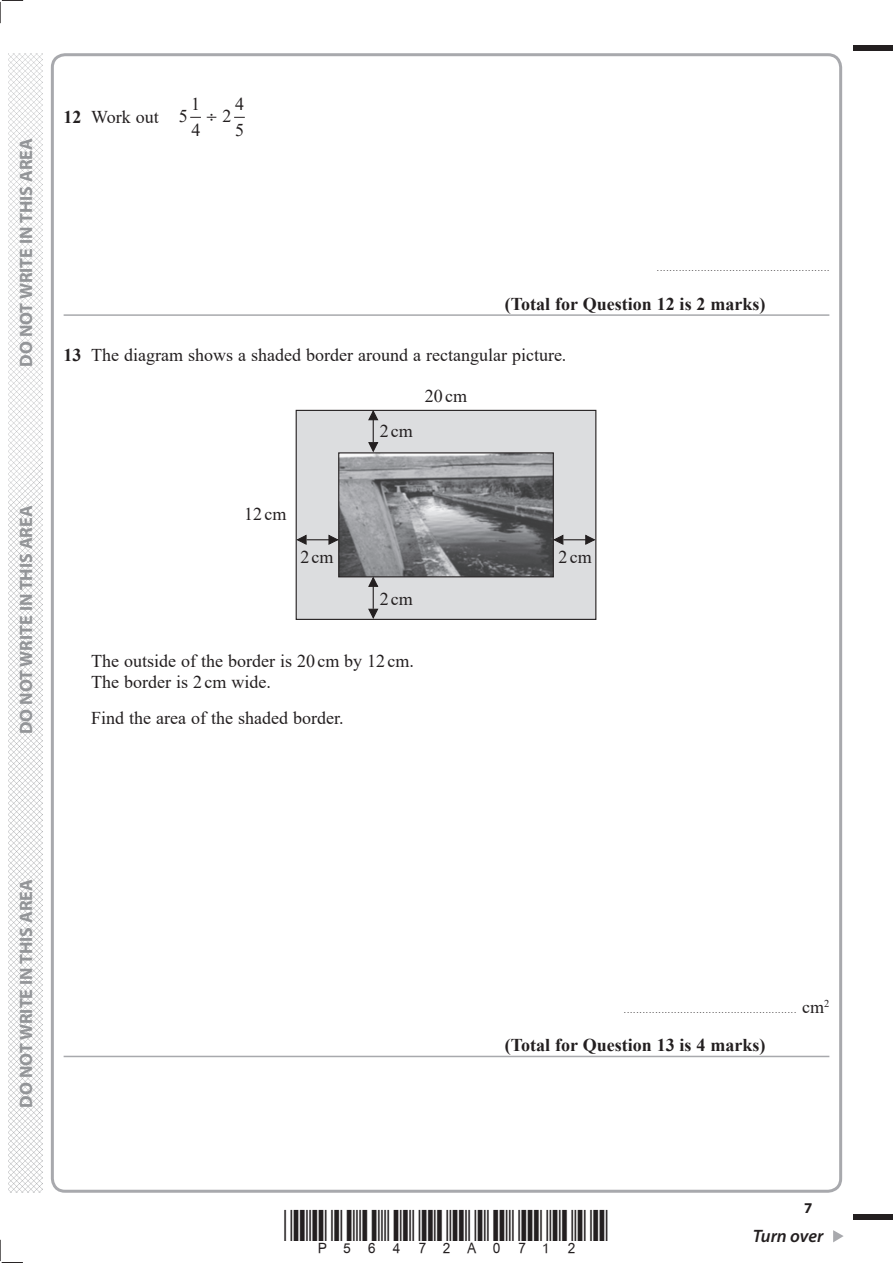
<style>
.page{position:relative;width:893px;height:1263px;background:#fff}
.page>*{position:absolute;margin:0;border:0;box-sizing:border-box;transform-origin:0 0}
.t1{font:18px/25.3px "Times New Roman";color:#231f20}
.t2{font:700 18px "Myriad Pro";color:#939598}
.t3{font:700 18px "Times New Roman";color:#231f20}
.t4{font:italic 600 18px "Myriad Pro";letter-spacing:-.005em;color:#231f20}
.t5{font:700 15px "Myriad Pro";color:#231f20}
.t6{font:9px "Times New Roman";color:#231f20}
.s1{font-weight:700}
.s2{font-size:18px}
</style>
<div class="page">
<div style="left:853px;top:45px;width:39px;height:5px;background:#231f20"></div>
<div style="left:853px;top:1214px;width:39px;height:6px;background:#231f20"></div>
<svg style="left:833px;top:1230px;width:10px;height:12px"></svg>
<svg style="left:0;top:0;width:23px;height:23px"></svg>
<svg style="left:0;top:1240px;width:23px;height:23px"></svg>
<img style="left:8px;top:53px;width:34px;height:1140px">
<hr style="left:64px;top:314px;width:765px;height:2px;background:#a8a9ad">
<hr style="left:64px;top:1056px;width:765px;height:1px;background:#a8a9ad">
<svg style="left:295px;top:409px;width:302px;height:211px"></svg>
<hr style="left:306px;top:539px;width:31px;height:1px;background:#231f20">
<svg style="left:327px;top:534px;width:13px;height:12px"></svg>
<svg style="left:295px;top:534px;width:12px;height:12px"></svg>
<hr style="left:563px;top:539px;width:31px;height:1px;background:#231f20">
<svg style="left:584px;top:534px;width:13px;height:12px"></svg>
<svg style="left:552px;top:534px;width:12px;height:12px"></svg>
<hr style="left:372px;top:578px;width:2px;height:31px;background:#231f20">
<svg style="left:367px;top:575px;width:12px;height:13px"></svg>
<svg style="left:367px;top:608px;width:12px;height:12px"></svg>
<hr style="left:372px;top:411px;width:2px;height:31px;background:#231f20">
<svg style="left:367px;top:409px;width:12px;height:12px"></svg>
<svg style="left:367px;top:441px;width:12px;height:13px"></svg>
<p class="t2" style="left:15px;top:367px;width:230px;rotate:-90deg">DO NOT WRITE IN THIS AREA</p>
<p class="t2" style="left:15px;top:734px;width:230px;rotate:-90deg">DO NOT WRITE IN THIS AREA</p>
<p class="t1" style="left:64px;top:104px;width:126px"><span class="s1">12</span> Work out 5</p>
<p class="t1" style="left:191px;top:92px;width:11px">1<br>4</p>
<p class="t1" style="left:222px;top:103px;width:10px">2</p>
<p class="t1" style="left:235px;top:92px;width:11px">4<br>5</p>
<p class="t6" style="left:657px;top:263px;width:174px">.......................................................</p>
<p class="t3" style="left:504px;top:294px;width:262px">(Total for Question 12 is 2 marks)</p>
<p class="t1" style="left:64px;top:342px;width:504px"><span class="s1">13</span> The diagram shows a shaded border around a rectangular picture.</p>
<p class="t1" style="left:380px;top:419px;width:35px">2 cm</p>
<p class="t1" style="left:425px;top:383px;width:44px">20 cm</p>
<p class="t1" style="left:244px;top:501px;width:44px">12 cm</p>
<p class="t1" style="left:300px;top:545px;width:35px">2 cm</p>
<p class="t1" style="left:558px;top:545px;width:35px">2 cm</p>
<p class="t1" style="left:380px;top:586px;width:35px">2 cm</p>
<p class="t1" style="left:91px;top:650px;width:324px;line-height:21px">The outside of the border is 20 cm by 12 cm.<br>The border is 2 cm wide.</p>
<p class="t1" style="left:91px;top:705px;width:254px">Find the area of the shaded border.</p>
<p class="t2" style="left:15px;top:1108px;width:230px;rotate:-90deg">DO NOT WRITE IN THIS AREA</p>
<p class="t6" style="left:624px;top:1004px;width:207px">....................................................... <span class="s2">cm</span><sup>2</sup></p>
<p class="t3" style="left:504px;top:1035px;width:262px">(Total for Question 13 is 4 marks)</p>
<p class="t5" style="left:804px;top:1199px;width:10px">7</p>
<p class="t4" style="left:752px;top:1226px;width:72px">Turn over</p>
</div>
